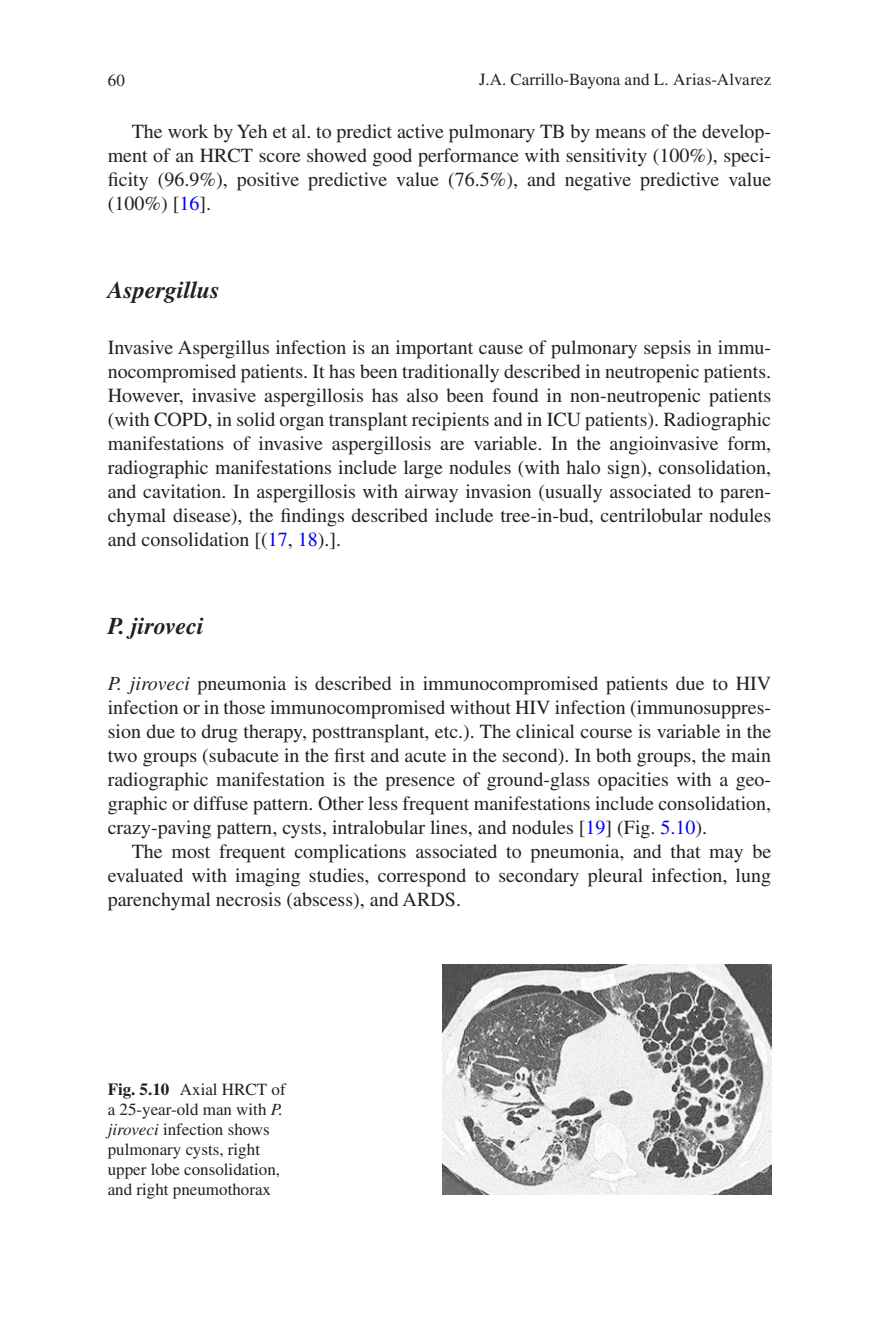
<style>
.page{position:relative;width:879px;height:1333px;background:#fff}
.page>*{position:absolute;margin:0;border:0;box-sizing:border-box;transform-origin:0 0}
.t1{font:italic 700 24px "Dttsjq Times LT Std";color:#231f20}
.t2{font:20px/24px "Dcspvs Times LT Std";color:#231f20;text-align:justify}
.t3{font:17px/20px "Dcspvs Times LT Std";color:#231f20}
.t4{font:17px "Qnclxb Times LT Std";color:#231f20}
.s1{color:#0000fa}
.s2{font-family:"Vjgrsp Times LT Std";font-style:italic}
.s3{font-family:"Xmgmtd Times LT Std";font-weight:700}
</style>
<div class="page">
<img style="left:442px;top:964px;width:329px;height:230px">
<p class="t4" style="left:479px;top:70px;width:293px">J.A. Carrillo-Bayona and L. Arias-Alvarez</p>
<p class="t3" style="left:108px;top:70px;width:19px">60</p>
<p class="t2" style="left:108px;top:119px;width:665px;text-indent:24px">The work by Yeh et al. to predict active pulmonary TB by means of the develop&shy;ment of an HRCT score showed good performance with sensitivity (100%), speci&shy;ficity (96.9%), positive predictive value (76.5%), and negative predictive value (100%) [<span class="s1">16</span>].</p>
<p class="t1" style="left:108px;top:276px;width:114px">Aspergillus</p>
<p class="t2" style="left:108px;top:335px;width:665px">Invasive Aspergillus infection is an important cause of pulmonary sepsis in immu&shy;nocompromised patients. It has been traditionally described in neutropenic patients.<br>However, invasive aspergillosis has also been found in non-neutropenic patients (with COPD, in solid organ transplant recipients and in ICU patients). Radiographic manifestations of invasive aspergillosis are variable. In the angioinvasive form, radiographic manifestations include large nodules (with halo sign), consolidation, and cavitation. In aspergillosis with airway invasion (usually associated to paren&shy;chymal disease), the findings described include tree-in-bud, centrilobular nodules and consolidation [(<span class="s1">17</span>, <span class="s1">18</span>).].</p>
<p class="t1" style="left:108px;top:612px;width:98px">P. jiroveci</p>
<p class="t2" style="left:108px;top:671px;width:665px"><span class="s2">P. jiroveci</span> pneumonia is described in immunocompromised patients due to HIV infection or in those immunocompromised without HIV infection (immunosuppres&shy;sion due to drug therapy, posttransplant, etc.). The clinical course is variable in the two groups (subacute in the first and acute in the second). In both groups, the main radiographic manifestation is the presence of ground-glass opacities with a geo&shy;graphic or diffuse pattern. Other less frequent manifestations include consolidation, crazy-paving pattern, cysts, intralobular lines, and nodules [<span class="s1">19</span>] (Fig. <span class="s1">5.10</span>).</p>
<p class="t2" style="left:108px;top:839px;width:665px;text-indent:24px">The most frequent complications associated to pneumonia, and that may be evaluated with imaging studies, correspond to secondary pleural infection, lung parenchymal necrosis (abscess), and ARDS.</p>
<p class="t3" style="left:108px;top:1078px;width:179px"><span class="s3">Fig. 5.10</span> Axial HRCT of a 25-year-old man with <span class="s2">P. jiroveci</span> infection shows pulmonary cysts, right upper lobe consolidation, and right pneumothorax</p>
</div>
